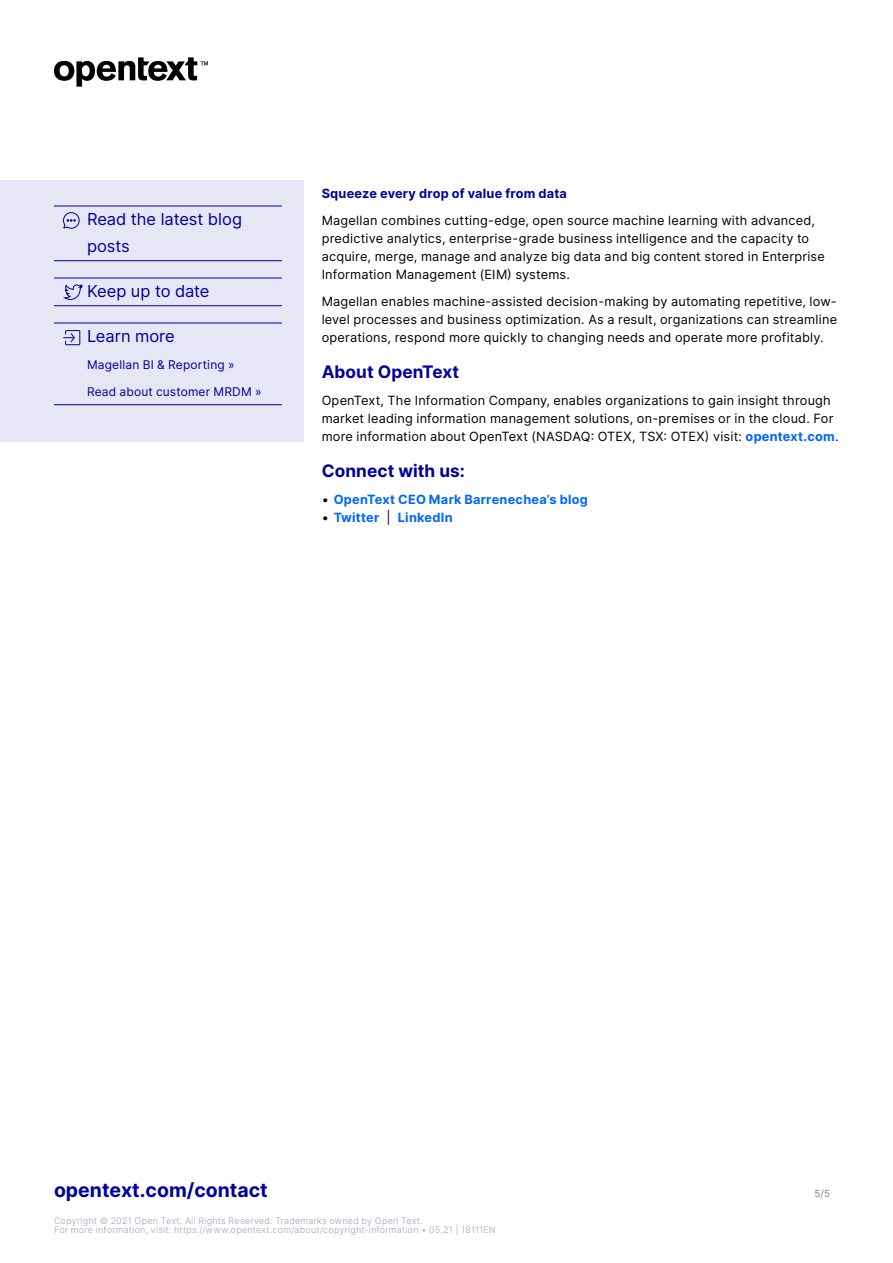
<style>
.page{position:relative;width:893px;height:1263px;background:#fff}
.page>*{position:absolute;margin:0;border:0;box-sizing:border-box;transform-origin:0 0}
.t1{font:700 19.5px "Inter";color:#00009f}
.t2{font:700 17.25px "Inter";letter-spacing:.005em;color:#00009f}
.t3{font:16.5px/27px "Inter";letter-spacing:-.005em;color:#00009f}
.Body{font:12.75px/18px "Inter";letter-spacing:.015em;color:#000}
.t4{font:700 12.75px "Inter";letter-spacing:.02em;color:#06f}
.t5{font:700 12.75px "Inter";letter-spacing:.015em;color:#00009f}
.t6{font:12px "Inter";letter-spacing:.015em;color:#00009f}
.t7{font:9.75px "Inter";color:#808080}
.t8{font:300 9px/9px "Inter";letter-spacing:.025em;color:#98a8b2}
.s1{font-weight:700;color:#06f}
.s2{font-weight:400;color:#000}
</style>
<div class="page">
<svg style="left:54px;top:57px;width:154px;height:30px"></svg>
<div style="left:0;top:180px;width:304px;height:261px;background:#e6e6f5"></div>
<hr style="left:54px;top:206px;width:228px;height:1px;background:#00009f">
<hr style="left:54px;top:260px;width:228px;height:1px;background:#00009f">
<hr style="left:54px;top:278px;width:228px;height:1px;background:#00009f">
<hr style="left:54px;top:305px;width:228px;height:1px;background:#00009f">
<hr style="left:54px;top:323px;width:228px;height:1px;background:#00009f">
<hr style="left:54px;top:404px;width:228px;height:1px;background:#00009f">
<svg style="left:63px;top:212px;width:17px;height:17px"></svg>
<svg style="left:63px;top:284px;width:21px;height:16px"></svg>
<svg style="left:63px;top:330px;width:18px;height:16px"></svg>
<p class="t3" style="left:87px;top:205px;width:157px">Read the latest blog posts</p>
<p class="t3" style="left:87px;top:277px;width:124px">Keep up to date</p>
<p class="t3" style="left:87px;top:322px;width:89px">Learn more</p>
<p class="t6" style="left:87px;top:356px;width:149px">Magellan BI &amp; Reporting »</p>
<p class="t6" style="left:87px;top:383px;width:176px">Read about customer MRDM »</p>
<h4 class="t5" style="left:322px;top:184px;width:247px">Squeeze every drop of value from data</h4>
<p class="Body" style="left:322px;top:211px;width:505px">Magellan combines cutting-edge, open source machine learning with advanced, predictive analytics, enterprise-grade business intelligence and the capacity to acquire, merge, manage and analyze big data and big content stored in Enterprise Information Management (EIM) systems.</p>
<p class="Body" style="left:322px;top:292px;width:517px;text-align:justify">Magellan enables machine-assisted decision-making by automating repetitive, low&shy;level processes and business optimization. As a result, organizations can streamline operations, respond more quickly to changing needs and operate more profitably.</p>
<h3 class="t2" style="left:322px;top:359px;width:139px">About OpenText</h3>
<p class="Body" style="left:322px;top:391px;width:518px">OpenText, The Information Company, enables organizations to gain insight through market leading information management solutions, on-premises or in the cloud. For more information about OpenText (NASDAQ: OTEX, TSX: OTEX) visit: <span class="s1">opentext.com</span>.</p>
<h3 class="t2" style="left:322px;top:458px;width:145px">Connect with us:</h3>
<p class="t4" style="left:322px;top:490px;width:268px"><span class="s2">•</span> OpenText CEO Mark Barrenechea’s blog</p>
<p class="t4" style="left:322px;top:508px;width:133px"><span class="s2">•</span> Twitter <span class="s2">|</span> LinkedIn</p>
<h1 class="t1" style="left:54px;top:1176px;width:215px">opentext.com/contact</h1>
<p class="t7" style="left:814px;top:1186px;width:17px">5/5</p>
<p class="t8" style="left:54px;top:1216px;width:443px">Copyright © 2021 Open Text. All Rights Reserved. Trademarks owned by Open Text.<br>For more information, visit: https://www.opentext.com/about/copyright-information • 05.21 | 18111EN</p>
</div>
